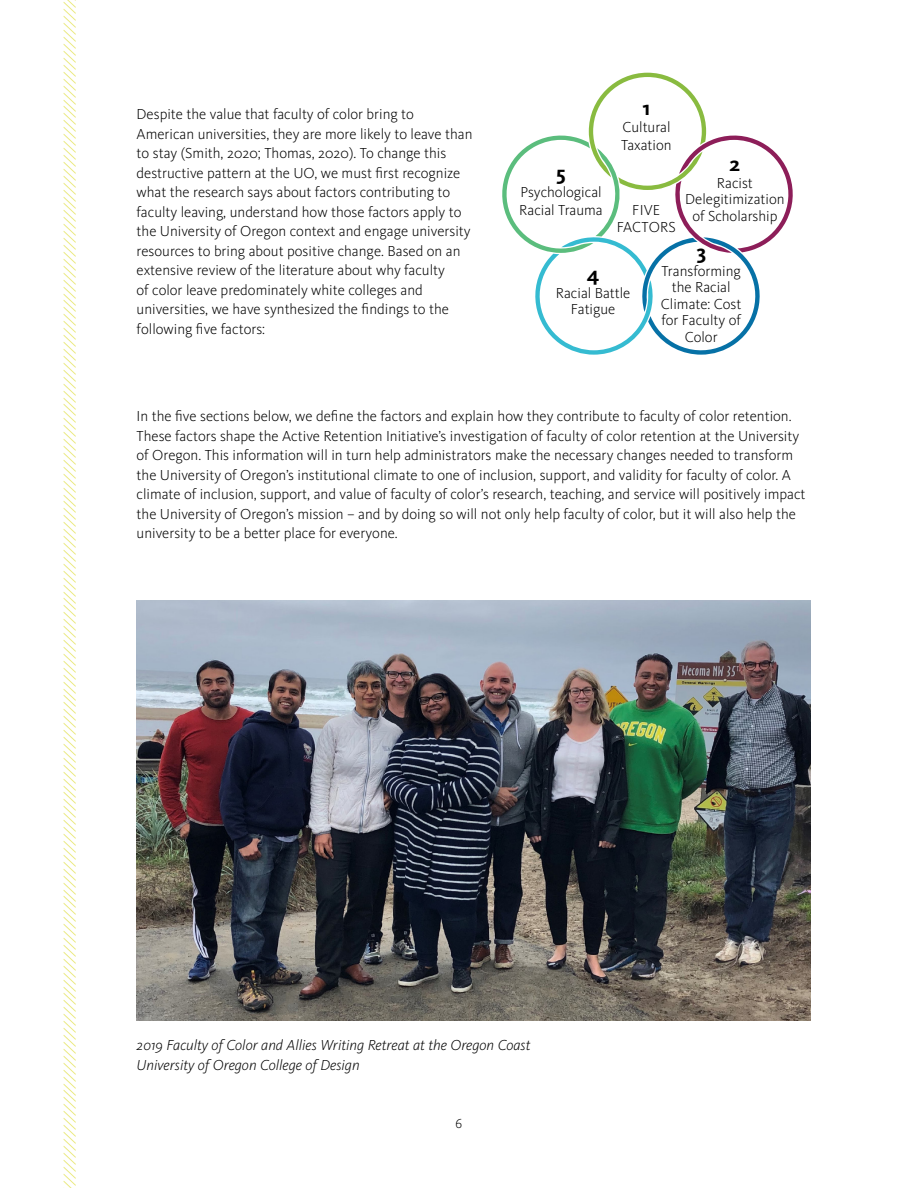
<style>
.page{position:relative;width:918px;height:1188px;background:#fff}
.page>*{position:absolute;margin:0;border:0;box-sizing:border-box;transform-origin:0 0}
.body{font:700 21px "Kievit OT";color:#000}
.t1{font:italic 300 18px "Kievit OT";color:#e2e14f}
.body-2{font:300 15px/19.5px "Kievit OT";color:#000}
.body-3{font:italic 300 15px "Kievit OT";color:#000}
.t2{font:300 13.5px "Kievit OT";color:#000}
</style>
<div class="page">
<svg style="left:502px;top:73px;width:291px;height:282px"></svg>
<img style="left:137px;top:601px;width:674px;height:419px">
<p class="t1" style="left:60px;top:1194px;width:1205px;rotate:-90deg">////////////////////////////////////////////////////////////////////////////////////////////////////////////////////////////////////////////////////////////////////////////</p>
<p class="body-2" style="left:137px;top:105px;width:337px">Despite the value that faculty of color bring to American universities, they are more likely to leave than to stay (Smith, 2020; Thomas, 2020). To change this destructive pattern at the UO, we must first recognize what the research says about factors contributing to faculty leaving, understand how those factors apply to the University of Oregon context and engage university resources to bring about positive change. Based on an extensive review of the literature about why faculty<br>of color leave predominately white colleges and universities, we have synthesized the findings to the following five factors:</p>
<p class="body" style="left:643px;top:96px;width:9px">1</p>
<p class="body-2" style="left:621px;top:118px;width:52px;line-height:18px">Cultural<br>Taxation</p>
<p class="body" style="left:730px;top:152px;width:12px">2</p>
<p class="body-2" style="left:685px;top:175px;width:101px;line-height:16.5px;text-align:center">Racist<br>Delegitimization of Scholarship</p>
<p class="body" style="left:696px;top:240px;width:11px">3</p>
<p class="body-2" style="left:661px;top:263px;width:82px;line-height:16.5px;text-align:center">Transforming the Racial<br>Climate: Cost for Faculty of<br>Color</p>
<p class="body" style="left:556px;top:161px;width:11px">5</p>
<p class="body-2" style="left:519px;top:183px;width:85px;line-height:18px">Psychological<br>Racial Trauma</p>
<p class="body-2" style="left:617px;top:202px;width:61px;line-height:16.5px;text-align:center">FIVE<br>FACTORS</p>
<p class="body" style="left:587px;top:262px;width:14px">4</p>
<p class="body-2" style="left:556px;top:285px;width:76px;line-height:16.5px;text-align:center">Racial Battle<br>Fatigue</p>
<p class="body-2" style="left:137px;top:407px;width:670px">In the five sections below, we define the factors and explain how they contribute to faculty of color retention.<br>These factors shape the Active Retention Initiative’s investigation of faculty of color retention at the University of Oregon. This information will in turn help administrators make the necessary changes needed to transform the University of Oregon’s institutional climate to one of inclusion, support, and validity for faculty of color. A climate of inclusion, support, and value of faculty of color’s research, teaching, and service will positively impact the University of Oregon’s mission – and by doing so will not only help faculty of color, but it will also help the university to be a better place for everyone.</p>
<p class="body-3" style="left:137px;top:1037px;width:395px">2019 Faculty of Color and Allies Writing Retreat at the Oregon Coast</p>
<p class="body-3" style="left:137px;top:1056px;width:225px">University of Oregon College of Design</p>
<p class="t2" style="left:456px;top:1116px;width:8px">6</p>
</div>
